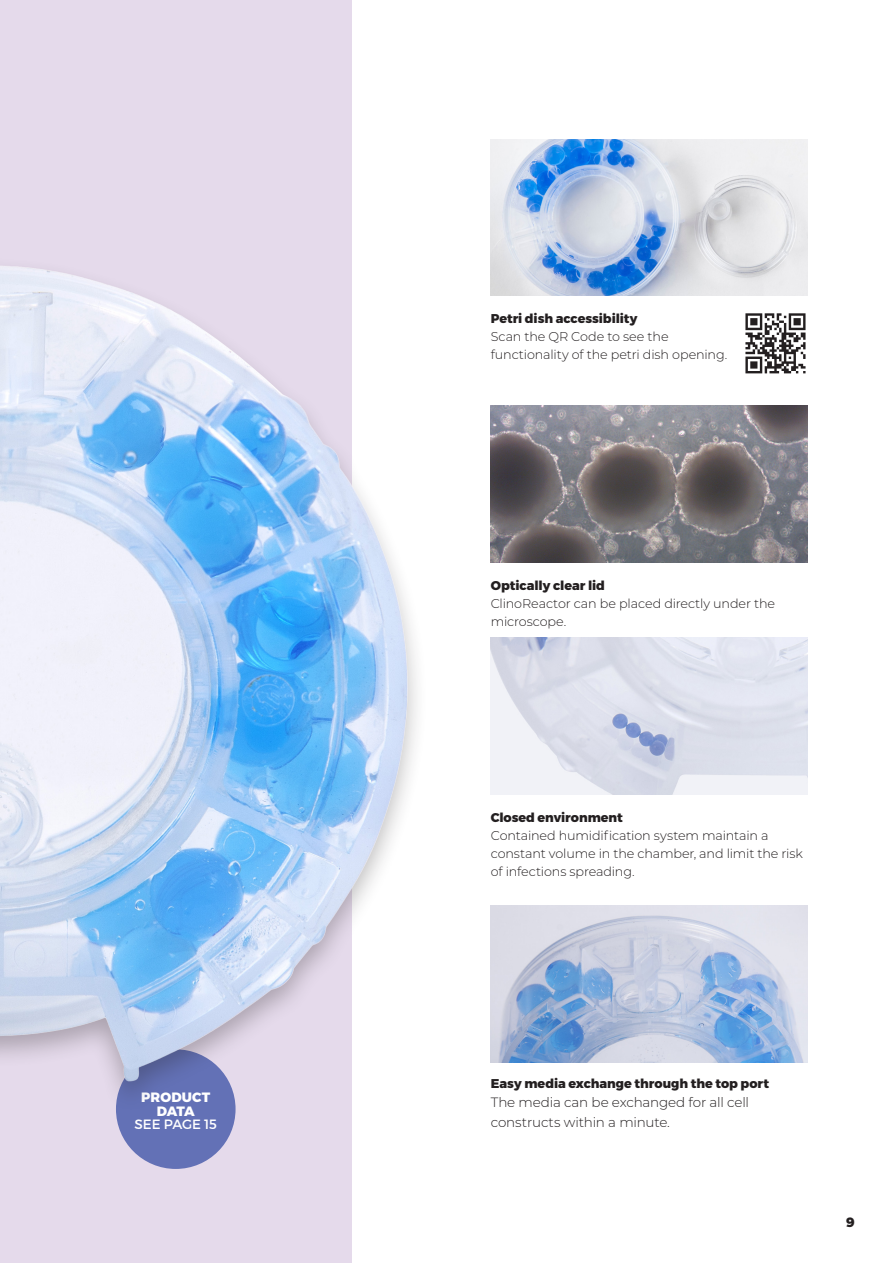
<style>
.page{position:relative;width:893px;height:1263px;background:#fff}
.page>*{position:absolute;margin:0;border:0;box-sizing:border-box;transform-origin:0 0}
.Body_text{font:300 13.5px/19.5px "Montserrat";letter-spacing:-.015em;color:#231f20}
.t1{font:800 13.5px/13.5px "Montserrat";letter-spacing:.005em;color:#fff;text-align:center}
.t2{font:13.5px "Montserrat";letter-spacing:-.01em;color:#fff}
.t3{font:800 13.5px "Montserrat";color:#231f20}
.Body_text-2{font:300 12.75px/18px "Montserrat";letter-spacing:-.01em;color:#231f20}
.Body_text-3{font:800 12.75px "Montserrat";letter-spacing:-.005em;color:#231f20}
.s1{font-weight:800}
</style>
<div class="page">
<div style="left:0;top:0;width:351px;height:1263px;background:#e5daeb"></div>
<img style="left:491px;top:406px;width:317px;height:156px">
<img style="left:491px;top:638px;width:317px;height:156px">
<img style="left:491px;top:906px;width:317px;height:156px">
<img style="left:491px;top:139px;width:317px;height:157px">
<svg style="left:745px;top:313px;width:60px;height:60px"></svg>
<div style="left:116px;top:1049px;width:120px;height:120px;background:#6371b6;border-radius:50%"></div>
<img style="left:0;top:204px;width:491px;height:908px">
<p class="t1" style="left:141px;top:1091px;width:70px">PRODUCT<br>DATA</p>
<p class="t2" style="left:134px;top:1116px;width:84px">SEE PAGE 15</p>
<p class="Body_text-3" style="left:491px;top:311px;width:148px">Petri dish accessibility</p>
<p class="Body_text-2" style="left:491px;top:327px;width:238px">Scan the QR Code to see the functionality of the petri dish opening.</p>
<p class="Body_text-3" style="left:491px;top:577px;width:116px">Optically clear lid</p>
<p class="Body_text-2" style="left:491px;top:594px;width:286px">ClinoReactor can be placed directly under the microscope.</p>
<p class="Body_text-2" style="left:491px;top:808px;width:314px"><span class="s1">Closed environment<br></span>Contained humidification system maintain a constant volume in the chamber, and limit the risk of infections spreading.</p>
<p class="Body_text-3" style="left:491px;top:1075px;width:280px">Easy media exchange through the top port</p>
<p class="Body_text" style="left:491px;top:1092px;width:260px">The media can be exchanged for all cell constructs within a minute.</p>
<p class="t3" style="left:846px;top:1214px;width:10px">9</p>
</div>
